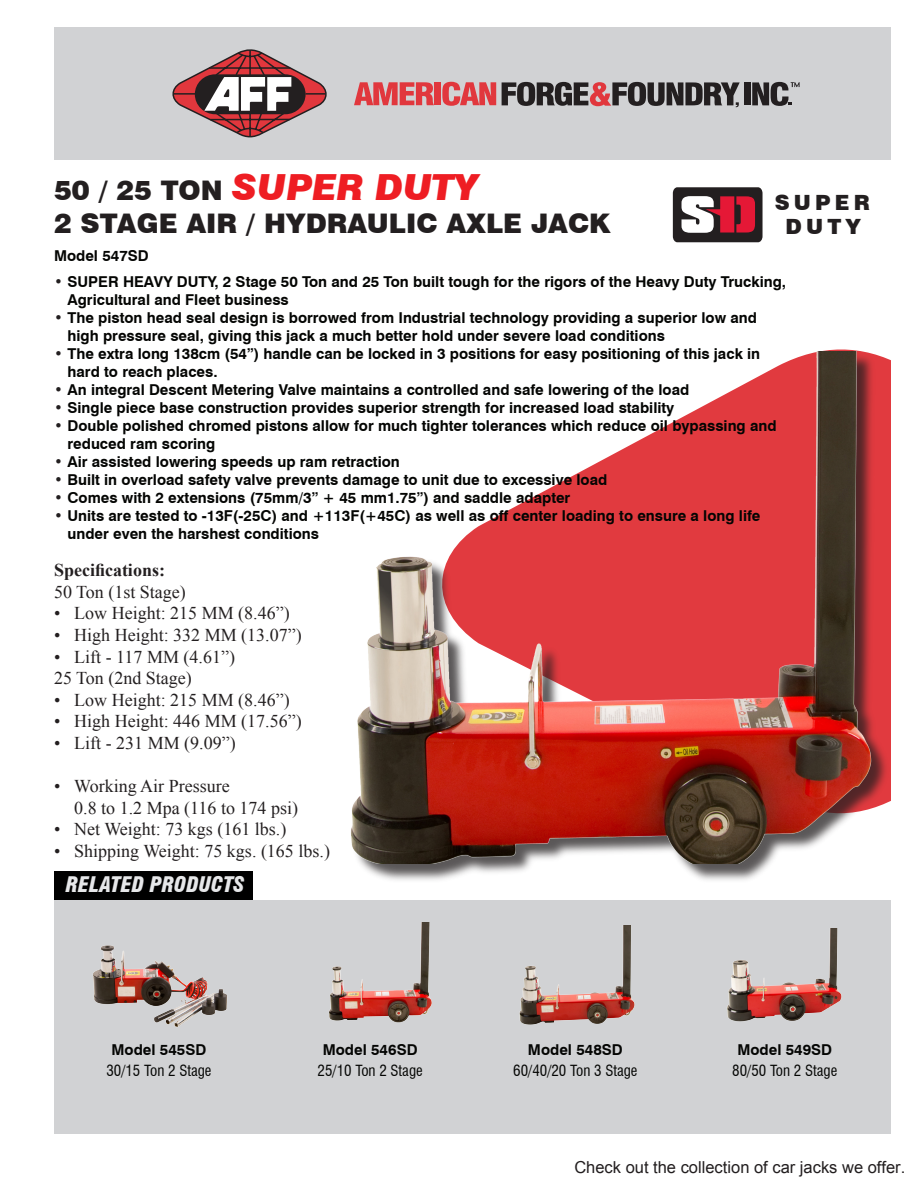
<style>
.page{position:relative;width:918px;height:1188px;background:#fff}
.page>*{position:absolute;margin:0;border:0;box-sizing:border-box;transform-origin:0 0}
.Product_Name{font:italic 900 36px "Swiss 721 BT";color:#ee1d23}
.Product_Name-2{font:900 27px "Swiss 721 BT";color:#231f20}
.t1{font:italic 900 condensed 21px "Swiss 721 BT";color:#e6e7e9}
.t2{font:900 21px/24.2px "Swiss 721 BT";letter-spacing:.2em;color:#231f20;text-align:center}
.t3{font:18px/21.6px "Times New Roman";color:#231f20;text-align:justify}
.t4{font:700 18px "Times New Roman";color:#231f20}
.t5{font:16.5px "Arial";color:#221e1f}
.Body{font:700 15px/18px "Swiss 721 BT";color:#040503}
.t6{font:condensed 15px "Swiss 721 BT";color:#040503}
.Model_Item{font:700 15px "Swiss 721 BT";color:#040503}
.s1{font-style:normal;font-size:27px;color:#231f20}
.s2{color:#231f20}
</style>
<div class="page">
<div style="left:54px;top:872px;width:198px;height:29px;background:#000"></div>
<div style="left:54px;top:27px;width:837px;height:133px;background:#d1d2d4"></div>
<svg style="left:172px;top:49px;width:155px;height:88px"></svg>
<div style="left:744px;top:82px;width:6px;height:23px;background:#231f20"></div>
<svg style="left:502px;top:82px;width:238px;height:25px"></svg>
<svg style="left:354px;top:82px;width:80px;height:23px"></svg>
<div style="left:435px;top:82px;width:6px;height:23px;background:#e1373d"></div>
<svg style="left:442px;top:82px;width:54px;height:24px"></svg>
<svg style="left:752px;top:82px;width:48px;height:24px"></svg>
<div style="left:54px;top:900px;width:837px;height:234px;background:#d1d2d4"></div>
<div style="left:351px;top:352px;width:540px;height:532px;background:#231f20;opacity:.75"></div>
<img style="left:351px;top:351px;width:540px;height:513px">
<svg style="left:673px;top:187px;width:90px;height:55px"></svg>
<img style="left:329px;top:922px;width:103px;height:101px">
<img style="left:93px;top:945px;width:134px;height:82px">
<img style="left:519px;top:926px;width:116px;height:99px">
<img style="left:727px;top:929px;width:115px;height:93px">
<p class="Product_Name" style="left:54px;top:166px;width:426px"><span class="s1">50 / 25 TON</span> SUPER DUTY</p>
<p class="Product_Name-2" style="left:54px;top:207px;width:558px">2 STAGE AIR / HYDRAULIC AXLE JACK</p>
<p class="Model_Item" style="left:54px;top:247px;width:96px">Model 547SD</p>
<p class="Body" style="left:68px;top:273px;width:720px;text-indent:-14px"><span class="s2">•</span> SUPER HEAVY DUTY, 2 Stage 50 Ton and 25 Ton built tough for the rigors of the Heavy Duty Trucking,<br>Agricultural and Fleet business</p>
<p class="Body" style="left:68px;top:309px;width:691px;text-indent:-14px"><span class="s2">•</span> The piston head seal design is borrowed from Industrial technology providing a superior low and high pressure seal, giving this jack a much better hold under severe load conditions</p>
<p class="Body" style="left:68px;top:345px;width:694px;text-indent:-14px"><span class="s2">•</span> The extra long 138cm (54”) handle can be locked in 3 positions for easy positioning of this jack in hard to reach places.</p>
<p class="Body" style="left:54px;top:381px;width:637px"><span class="s2">•</span> An integral Descent Metering Valve maintains a controlled and safe lowering of the load</p>
<p class="Body" style="left:54px;top:399px;width:622px"><span class="s2">•</span> Single piece base construction provides superior strength for increased load stability</p>
<p class="Body" style="left:68px;top:417px;width:711px;text-indent:-14px"><span class="s2">•</span> Double polished chromed pistons allow for much tighter tolerances which reduce oil bypassing and reduced ram scoring</p>
<p class="Body" style="left:54px;top:453px;width:347px"><span class="s2">•</span> Air assisted lowering speeds up ram retraction</p>
<p class="Body" style="left:54px;top:471px;width:555px"><span class="s2">•</span> Built in overload safety valve prevents damage to unit due to excessive load</p>
<p class="Body" style="left:54px;top:489px;width:518px"><span class="s2">•</span> Comes with 2 extensions (75mm/3” + 45 mm1.75”) and saddle adapter</p>
<p class="Body" style="left:68px;top:507px;width:695px;text-indent:-14px"><span class="s2">•</span> Units are tested to -13F(-25C) and +113F(+45C) as well as off center loading to ensure a long life under even the harshest conditions</p>
<p class="t2" style="left:775px;top:190px;width:97px">SUPER<br>DUTY</p>
<p class="t4" style="left:54px;top:558px;width:113px">Specifications:</p>
<p class="t3" style="left:54px;top:581px;width:133px">50 Ton (1st Stage)</p>
<p class="t3" style="left:74px;top:602px;width:217px">Low Height: 215 MM (8.46”)</p>
<p class="t3" style="left:74px;top:624px;width:229px">High Height: 332 MM (13.07”)</p>
<p class="t3" style="left:74px;top:645px;width:162px">Lift - 117 MM (4.61”)</p>
<p class="t3" style="left:54px;top:667px;width:139px">25 Ton (2nd Stage)</p>
<p class="t3" style="left:74px;top:689px;width:217px">Low Height: 215 MM (8.46”)</p>
<p class="t3" style="left:74px;top:710px;width:229px">High Height: 446 MM (17.56”)</p>
<p class="t3" style="left:74px;top:732px;width:163px">Lift - 231 MM (9.09”)</p>
<p class="t3" style="left:74px;top:775px;width:157px">Working Air Pressure</p>
<p class="t3" style="left:74px;top:797px;width:225px">0.8 to 1.2 Mpa (116 to 174 psi)</p>
<p class="t3" style="left:74px;top:818px;width:214px">Net Weight: 73 kgs (161 lbs.)</p>
<p class="t3" style="left:74px;top:840px;width:257px">Shipping Weight: 75 kgs. (165 lbs.)</p>
<p class="t3" style="left:54px;top:602px;width:8px">• • •</p>
<p class="t3" style="left:54px;top:689px;width:8px">• • •</p>
<p class="t3" style="left:54px;top:775px;width:8px">•</p>
<p class="t3" style="left:54px;top:818px;width:8px">• •</p>
<p class="t1" style="left:66px;top:872px;width:180px">RELATED PRODUCTS</p>
<p class="Body" style="left:112px;top:1040px;width:96px">Model 545SD</p>
<p class="t6" style="left:106px;top:1061px;width:107px">30/15 Ton 2 Stage</p>
<p class="Body" style="left:323px;top:1040px;width:96px">Model 546SD</p>
<p class="t6" style="left:318px;top:1061px;width:107px">25/10 Ton 2 Stage</p>
<p class="Body" style="left:528px;top:1040px;width:96px">Model 548SD</p>
<p class="t6" style="left:513px;top:1061px;width:126px">60/40/20 Ton 3 Stage</p>
<p class="Body" style="left:737px;top:1040px;width:96px">Model 549SD</p>
<p class="t6" style="left:732px;top:1061px;width:107px">80/50 Ton 2 Stage</p>
<p class="t5" style="left:574px;top:1156px;width:333px">Check out the collection of car jacks we offer.</p>
</div>
